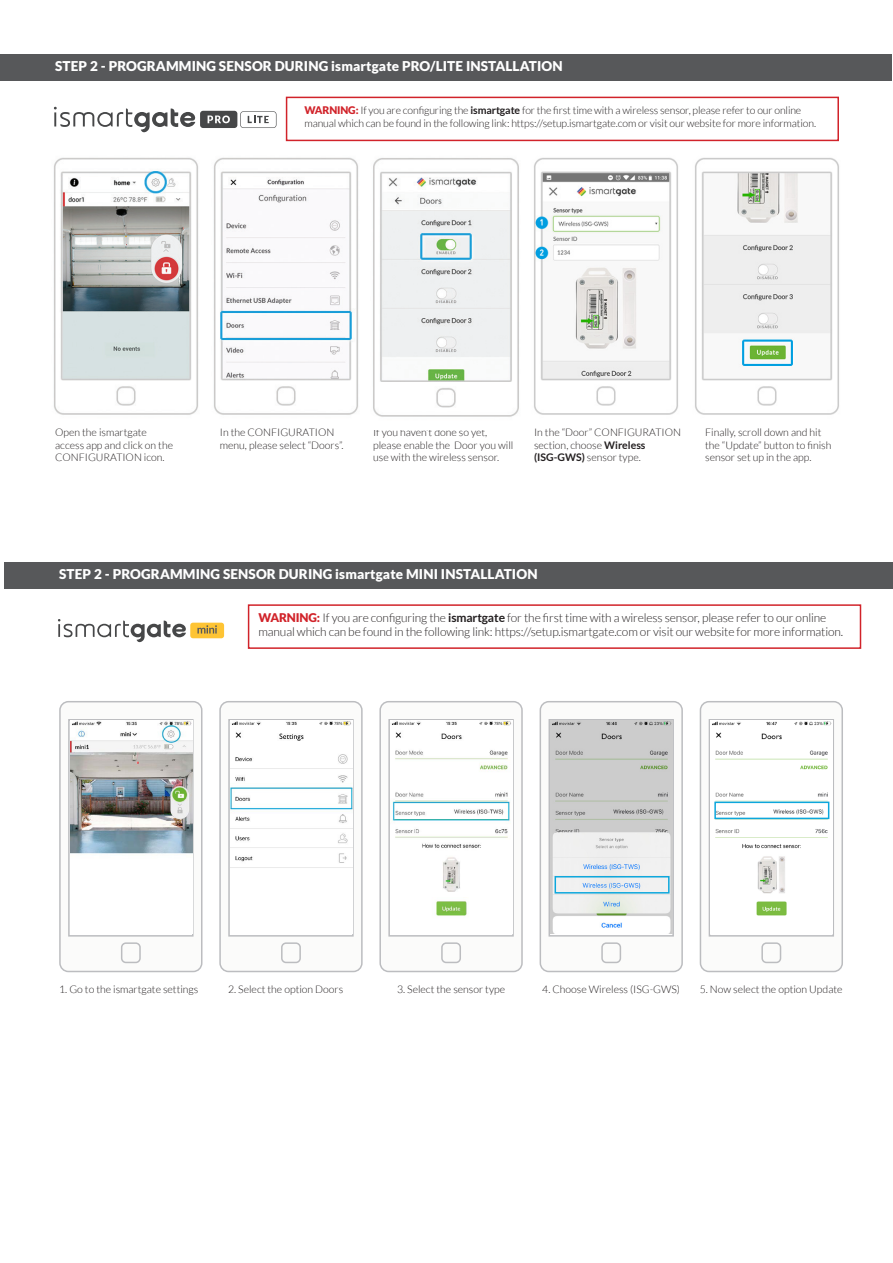
<style>
.page{position:relative;width:893px;height:1263px;background:#fff}
.page>*{position:absolute;margin:0;border:0;box-sizing:border-box;transform-origin:0 0}
.t1{font:900 13.5px "Lato";letter-spacing:.01em;color:#fff}
.t2{font:300 12px "Lato";letter-spacing:-.01em;color:#231f20}
.t3{font:300 10.5px/12.6px "Lato";color:#231f20}
.s1{font-weight:900;color:#d1232a}
.s2{font-weight:700}
</style>
<div class="page">
<div style="left:1px;top:54px;width:891px;height:27px;background:#57585a"></div>
<img style="left:54px;top:157px;width:144px;height:258px">
<img style="left:214px;top:157px;width:144px;height:258px">
<img style="left:373px;top:158px;width:146px;height:259px">
<img style="left:534px;top:158px;width:144px;height:257px">
<img style="left:695px;top:158px;width:144px;height:257px">
<div style="left:286px;top:97px;width:553px;height:44px;border:2px solid #d1232a"></div>
<div style="left:5px;top:562px;width:888px;height:27px;background:#57585a"></div>
<div style="left:248px;top:604px;width:613px;height:45px;border:2px solid #d1232a"></div>
<svg style="left:58px;top:619px;width:128px;height:23px"></svg>
<div style="left:190px;top:623px;width:34px;height:15px;background:#fec434;border-radius:3px"></div>
<svg style="left:197px;top:625px;width:20px;height:8px"></svg>
<div style="left:60px;top:702px;width:142px;height:269px;background:#fbfbfa;border-radius:9px"></div>
<div style="left:59px;top:701px;width:143px;height:271px;border:2px solid #bcbdc0;border-radius:9px"></div>
<svg style="left:68px;top:719px;width:126px;height:217px"></svg>
<div style="left:121px;top:942px;width:20px;height:21px;border:2px solid #bcbdc0;border-radius:4px"></div>
<img style="left:70px;top:720px;width:122px;height:213px">
<div style="left:220px;top:702px;width:142px;height:269px;background:#fbfbfa;border-radius:9px"></div>
<div style="left:219px;top:701px;width:144px;height:271px;border:2px solid #bcbdc0;border-radius:9px"></div>
<svg style="left:228px;top:719px;width:126px;height:217px"></svg>
<div style="left:281px;top:942px;width:20px;height:21px;border:2px solid #bcbdc0;border-radius:4px"></div>
<img style="left:230px;top:720px;width:122px;height:213px">
<div style="left:380px;top:702px;width:142px;height:269px;background:#fbfbfa;border-radius:9px"></div>
<div style="left:379px;top:701px;width:144px;height:271px;border:2px solid #bcbdc0;border-radius:9px"></div>
<svg style="left:388px;top:719px;width:126px;height:217px"></svg>
<div style="left:441px;top:942px;width:20px;height:21px;border:2px solid #bcbdc0;border-radius:4px"></div>
<img style="left:391px;top:720px;width:121px;height:213px">
<div style="left:540px;top:702px;width:142px;height:269px;background:#fbfbfa;border-radius:9px"></div>
<div style="left:540px;top:701px;width:143px;height:271px;border:2px solid #bcbdc0;border-radius:9px"></div>
<svg style="left:548px;top:719px;width:126px;height:217px"></svg>
<div style="left:601px;top:942px;width:20px;height:21px;border:2px solid #bcbdc0;border-radius:4px"></div>
<img style="left:551px;top:720px;width:121px;height:213px">
<div style="left:700px;top:702px;width:142px;height:269px;background:#fbfbfa;border-radius:9px"></div>
<div style="left:700px;top:701px;width:143px;height:271px;border:2px solid #bcbdc0;border-radius:9px"></div>
<svg style="left:709px;top:719px;width:125px;height:217px"></svg>
<div style="left:761px;top:942px;width:20px;height:21px;border:2px solid #bcbdc0;border-radius:4px"></div>
<img style="left:711px;top:720px;width:122px;height:213px">
<svg style="left:54px;top:107px;width:141px;height:25px"></svg>
<div style="left:200px;top:111px;width:37px;height:17px;background:#464748;border-radius:3px"></div>
<svg style="left:208px;top:116px;width:22px;height:7px"></svg>
<svg style="left:240px;top:111px;width:36px;height:17px"></svg>
<div style="left:555px;top:876px;width:115px;height:17px;border:2px solid #0da7dc"></div>
<div style="left:714px;top:801px;width:115px;height:18px;border:2px solid #0da7dc"></div>
<p class="t1" style="left:55px;top:59px;width:509px">STEP 2 - PROGRAMMING SENSOR DURING ismartgate PRO/LITE INSTALLATION</p>
<p class="t3" style="left:304px;top:104px;width:498px"><span class="s1">WARNING:</span> If you are configuring the <span class="s2">ismartgate</span> for the first time with a wireless sensor, please refer to our online</p>
<p class="t3" style="left:304px;top:116px;width:513px">manual which can be found in the following link: https://setup.ismartgate.com or visit our website for more information.</p>
<p class="t3" style="left:220px;top:426px;width:125px">In the CONFIGURATION menu, please select “Doors”.</p>
<p class="t3" style="left:534px;top:426px;width:148px">In the “Door” CONFIGURATION section, choose <span class="s2">Wireless (ISG-GWS)</span> sensor type.</p>
<p class="t3" style="left:705px;top:426px;width:128px">Finally, scroll down and hit the “Update” button to finish sensor set up in the app.</p>
<p class="t3" style="left:55px;top:426px;width:119px">Open the ismartgate access app and click on the<br>CONFIGURATION icon.</p>
<p class="t3" style="left:373px;top:426px;width:142px">If you haven’t done so yet, please enable the Door you will use with the wireless sensor.</p>
<p class="t1" style="left:59px;top:566px;width:480px">STEP 2 - PROGRAMMING SENSOR DURING ismartgate MINI INSTALLATION</p>
<p class="t2" style="left:258px;top:611px;width:569px"><span class="s1">WARNING:</span> If you are configuring the <span class="s2">ismartgate</span> for the first time with a wireless sensor, please refer to our online</p>
<p class="t2" style="left:258px;top:625px;width:586px">manual which can be found in the following link: https://setup.ismartgate.com or visit our website for more information.</p>
<p class="t3" style="left:59px;top:983px;width:141px">1. Go to the ismartgate settings</p>
<p class="t3" style="left:228px;top:983px;width:117px">2. Select the option Doors</p>
<p class="t3" style="left:397px;top:983px;width:110px">3. Select the sensor type</p>
<p class="t3" style="left:542px;top:983px;width:139px">4. Choose Wireless (ISG-GWS)</p>
<p class="t3" style="left:700px;top:983px;width:144px">5. Now select the option Update</p>
</div>
